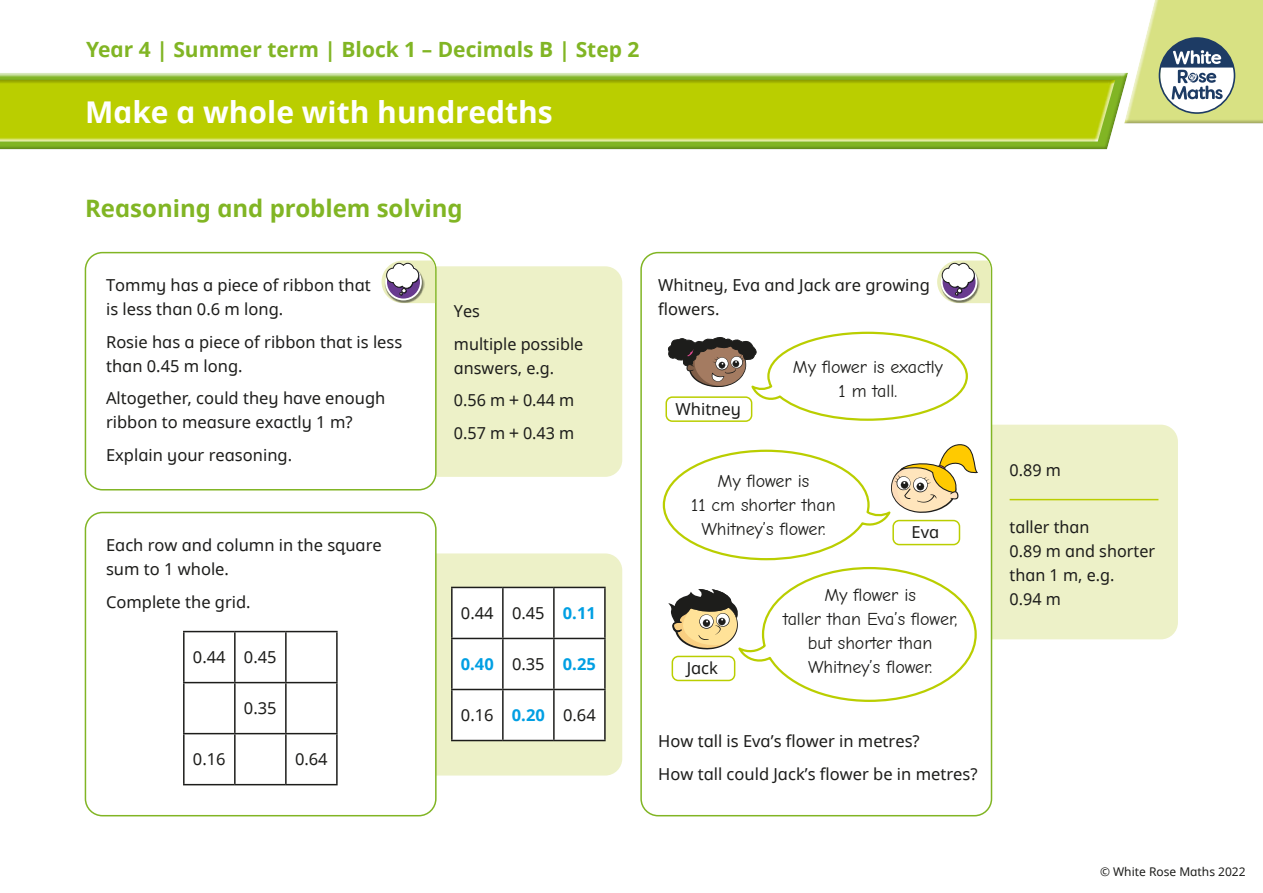
<style>
.page{position:relative;width:1263px;height:893px;background:#fff}
.page>*{position:absolute;margin:0;border:0;box-sizing:border-box;transform-origin:0 0}
.t1{font:30px "White Rose Noto bold";color:#fff}
.t2{font:24px "White Rose Noto bold";color:#81b524}
.t3{font:21px "White Rose Noto bold";color:#81b524}
.t4{font:18px/24px "WR Comic Neue";color:#1d1d1b;text-align:center}
.t5{font:16.5px/24px "White Rose Noto regular";color:#1d1d1b}
.t6{font:16.5px "White Rose Noto bold";color:#009fe3}
.t7{font:12px "White Rose Noto regular";color:#1d1d1b}
.s1{font-family:"White Rose Noto bold";color:#009fe3}
.s2{font-family:"White Rose Noto regular";color:#1d1d1b}
</style>
<div class="page">
<div style="left:956px;top:425px;width:222px;height:214px;background:#edf1c8;border-radius:17px"></div>
<hr style="left:1010px;top:499px;width:148px;height:1px;background:#bace00">
<div style="left:641px;top:253px;width:350px;height:563px;background:#fff;border-radius:17px"></div>
<div style="left:640px;top:252px;width:352px;height:564px;border:2px solid #81b524;border-radius:17px"></div>
<div style="left:0;top:71px;width:1129px;height:81px;background:#1d1d1b;opacity:.27"></div>
<div style="left:1123px;top:0;width:140px;height:125px;background:#e2e3d7"></div>
<div style="left:0;top:78px;width:1115px;height:65px;background:#1d1d1b;opacity:.27"></div>
<svg style="left:1124px;top:0;width:139px;height:123px;background:#c9d29e"></svg>
<div style="left:400px;top:266px;width:222px;height:211px;background:#edf1c8;border-radius:17px"></div>
<div style="left:400px;top:553px;width:222px;height:222px;background:#edf1c8;border-radius:17px"></div>
<div style="left:453px;top:588px;width:151px;height:152px;background:#fff"></div>
<hr style="left:451px;top:587px;width:52px;height:1px;background:#1d1d1b">
<hr style="left:451px;top:588px;width:2px;height:50px;background:#1d1d1b">
<hr style="left:503px;top:587px;width:51px;height:1px;background:#1d1d1b">
<hr style="left:502px;top:588px;width:2px;height:50px;background:#1d1d1b">
<hr style="left:554px;top:587px;width:52px;height:1px;background:#1d1d1b">
<hr style="left:553px;top:588px;width:2px;height:50px;background:#1d1d1b">
<hr style="left:604px;top:588px;width:2px;height:50px;background:#1d1d1b">
<hr style="left:451px;top:638px;width:52px;height:1px;background:#1d1d1b">
<hr style="left:451px;top:639px;width:2px;height:50px;background:#1d1d1b">
<hr style="left:503px;top:638px;width:51px;height:1px;background:#1d1d1b">
<hr style="left:502px;top:639px;width:2px;height:50px;background:#1d1d1b">
<hr style="left:554px;top:638px;width:52px;height:1px;background:#1d1d1b">
<hr style="left:553px;top:639px;width:2px;height:50px;background:#1d1d1b">
<hr style="left:604px;top:639px;width:2px;height:50px;background:#1d1d1b">
<hr style="left:451px;top:689px;width:52px;height:1px;background:#1d1d1b">
<hr style="left:451px;top:690px;width:2px;height:50px;background:#1d1d1b">
<hr style="left:503px;top:689px;width:51px;height:1px;background:#1d1d1b">
<hr style="left:502px;top:690px;width:2px;height:50px;background:#1d1d1b">
<hr style="left:554px;top:689px;width:52px;height:1px;background:#1d1d1b">
<hr style="left:553px;top:690px;width:2px;height:50px;background:#1d1d1b">
<hr style="left:604px;top:690px;width:2px;height:50px;background:#1d1d1b">
<hr style="left:451px;top:740px;width:52px;height:1px;background:#1d1d1b">
<hr style="left:503px;top:740px;width:51px;height:1px;background:#1d1d1b">
<hr style="left:554px;top:740px;width:52px;height:1px;background:#1d1d1b">
<div style="left:85px;top:253px;width:351px;height:237px;background:#fff;border-radius:17px"></div>
<div style="left:85px;top:252px;width:352px;height:238px;border:2px solid #81b524;border-radius:17px"></div>
<div style="left:85px;top:512px;width:351px;height:304px;background:#fff;border-radius:17px"></div>
<div style="left:85px;top:512px;width:352px;height:304px;border:2px solid #81b524;border-radius:17px"></div>
<hr style="left:183px;top:631px;width:52px;height:1px;background:#1d1d1b">
<hr style="left:183px;top:632px;width:2px;height:50px;background:#1d1d1b">
<hr style="left:235px;top:631px;width:51px;height:1px;background:#1d1d1b">
<hr style="left:234px;top:632px;width:2px;height:50px;background:#1d1d1b">
<hr style="left:286px;top:631px;width:52px;height:1px;background:#1d1d1b">
<hr style="left:285px;top:632px;width:2px;height:50px;background:#1d1d1b">
<hr style="left:336px;top:632px;width:2px;height:50px;background:#1d1d1b">
<hr style="left:183px;top:682px;width:52px;height:1px;background:#1d1d1b">
<hr style="left:183px;top:683px;width:2px;height:50px;background:#1d1d1b">
<hr style="left:235px;top:682px;width:51px;height:1px;background:#1d1d1b">
<hr style="left:234px;top:683px;width:2px;height:50px;background:#1d1d1b">
<hr style="left:286px;top:682px;width:52px;height:1px;background:#1d1d1b">
<hr style="left:285px;top:683px;width:2px;height:50px;background:#1d1d1b">
<hr style="left:336px;top:683px;width:2px;height:50px;background:#1d1d1b">
<hr style="left:183px;top:733px;width:52px;height:1px;background:#1d1d1b">
<hr style="left:183px;top:734px;width:2px;height:50px;background:#1d1d1b">
<hr style="left:235px;top:733px;width:51px;height:1px;background:#1d1d1b">
<hr style="left:234px;top:734px;width:2px;height:50px;background:#1d1d1b">
<hr style="left:286px;top:733px;width:52px;height:1px;background:#1d1d1b">
<hr style="left:285px;top:734px;width:2px;height:50px;background:#1d1d1b">
<hr style="left:336px;top:734px;width:2px;height:50px;background:#1d1d1b">
<hr style="left:183px;top:784px;width:52px;height:1px;background:#1d1d1b">
<hr style="left:235px;top:784px;width:51px;height:1px;background:#1d1d1b">
<hr style="left:286px;top:784px;width:52px;height:1px;background:#1d1d1b">
<svg style="left:381px;top:260px;width:54px;height:43px"></svg>
<svg style="left:937px;top:260px;width:54px;height:43px"></svg>
<svg style="left:662px;top:444px;width:316px;height:258px"></svg>
<svg style="left:668px;top:331px;width:300px;height:91px"></svg>
<div style="left:666px;top:397px;width:86px;height:24px;background:#fff;border-radius:6px"></div>
<div style="left:665px;top:396px;width:87px;height:26px;border:2px solid #bace00;border-radius:6px"></div>
<p class="t3" style="left:86px;top:35px;width:555px">Year 4 | Summer term | Block 1 – Decimals B | Step 2</p>
<h1 class="t1" style="left:85px;top:91px;width:469px">Make a whole with hundredths</h1>
<h2 class="t2" style="left:85px;top:191px;width:379px">Reasoning and problem solving</h2>
<p class="t5" style="left:106px;top:273px;width:266px">Tommy has a piece of ribbon that is less than 0.6 m long.</p>
<p class="t5" style="left:106px;top:329px;width:298px">Rosie has a piece of ribbon that is less than 0.45 m long.</p>
<p class="t5" style="left:106px;top:386px;width:281px">Altogether, could they have enough ribbon to measure exactly 1 m?</p>
<p class="t5" style="left:106px;top:442px;width:188px">Explain your reasoning.</p>
<p class="t5" style="left:106px;top:533px;width:277px">Each row and column in the square sum to 1 whole.</p>
<p class="t5" style="left:106px;top:589px;width:146px">Complete the grid.</p>
<p class="t5" style="left:193px;top:644px;width:85px">0.44 0.45</p>
<p class="t5" style="left:244px;top:695px;width:34px">0.35</p>
<p class="t5" style="left:193px;top:746px;width:34px">0.16</p>
<p class="t5" style="left:295px;top:746px;width:34px">0.64</p>
<p class="t5" style="left:454px;top:294px;width:131px;line-height:32.5px">Yes<br>multiple possible</p>
<p class="t5" style="left:454px;top:351px;width:122px;line-height:32.5px">answers, e.g.<br>0.56 m + 0.44 m<br>0.57 m + 0.43 m</p>
<p class="t5" style="left:461px;top:600px;width:136px">0.44 0.45 <span class="s1">0.11</span></p>
<p class="t6" style="left:461px;top:652px;width:137px">0.40 <span class="s2">0.35</span> 0.25</p>
<p class="t5" style="left:461px;top:702px;width:136px">0.16 <span class="s1">0.20</span> 0.64</p>
<p class="t5" style="left:658px;top:273px;width:273px">Whitney, Eva and Jack are growing flowers.</p>
<p class="t5" style="left:675px;top:396px;width:67px">Whitney</p>
<p class="t4" style="left:793px;top:355px;width:151px">My flower is exactly<br>1 m tall.</p>
<p class="t4" style="left:691px;top:468px;width:146px">My flower is<br>11 cm shorter than<br>Whitney’s flower.</p>
<p class="t5" style="left:911px;top:520px;width:29px">Eva</p>
<p class="t5" style="left:687px;top:656px;width:33px">Jack</p>
<p class="t4" style="left:783px;top:583px;width:176px">My flower is<br>taller than Eva’s flower, but shorter than<br>Whitney’s flower.</p>
<p class="t5" style="left:658px;top:724px;width:321px;line-height:32.5px">How tall is Eva’s flower in metres?<br>How tall could Jack’s flower be in metres?</p>
<p class="t5" style="left:1010px;top:458px;width:53px">0.89 m</p>
<p class="t5" style="left:1010px;top:514px;width:147px">taller than<br>0.89 m and shorter than 1 m, e.g.<br>0.94 m</p>
<p class="t7" style="left:1100px;top:863px;width:147px">© White Rose Maths 2022</p>
</div>
